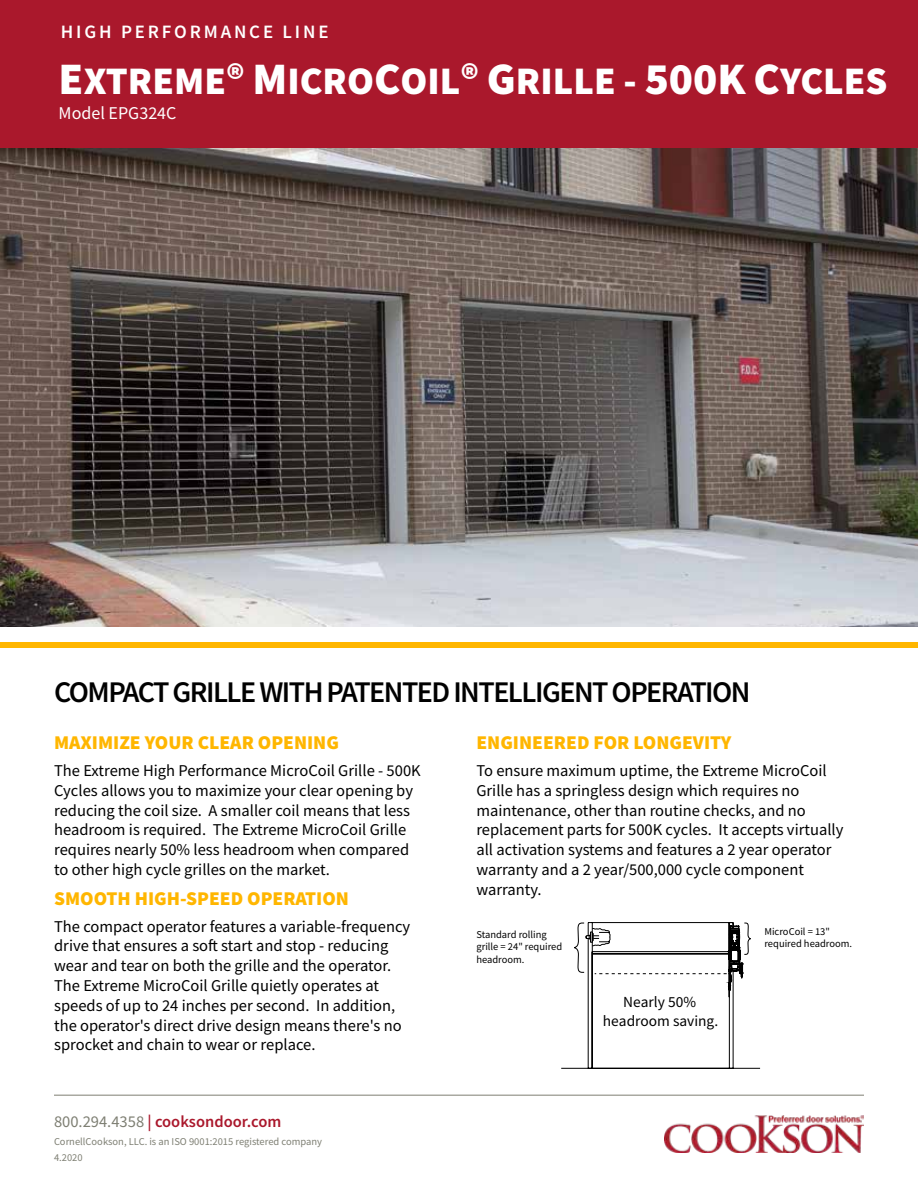
<style>
.page{position:relative;width:918px;height:1188px;background:#fff}
.page>*{position:absolute;margin:0;border:0;box-sizing:border-box;transform-origin:0 0}
.t1{font:900 39px "Source Sans Pro";color:#fff}
.t2{font:600 30px "Source Sans Pro";letter-spacing:-.05em;color:#000}
.t3{font:900 19.5px "Source Sans Pro";color:#ffb600}
.t4{font:600 18.9px "Source Sans Pro";letter-spacing:.15em;color:#fff}
.t5{font:18px "Source Sans Pro";color:#fff}
.t6{font:16.5px/19.8px "Source Sans Pro";color:#000}
.t7{font:600 16.5px "Source Sans Pro";color:#aa182c}
.t8{font:15.45px/18.5px "Source Sans Pro";color:#000;text-align:center}
.t9{font:10.5px/12.6px "Source Sans Pro";color:#000}
.t10{font:10.5px "Source Sans Pro";color:#7e7f73}
.s1{font-size:45px}
.s2{font-weight:400;color:#7e7f73}
</style>
<div class="page">
<hr style="left:54px;top:1095px;width:810px;height:1px;background:#7e7f73">
<div style="left:0;top:0;width:918px;height:148px;background:#aa182c"></div>
<div style="left:0;top:643px;width:918px;height:5px;background:#ffb600"></div>
<img style="left:664px;top:1115px;width:199px;height:38px">
<img style="left:0;top:148px;width:918px;height:478px">
<svg style="left:561px;top:922px;width:200px;height:147px"></svg>
<p class="t4" style="left:61px;top:20px;width:269px">HIGH PERFORMANCE LINE</p>
<h1 class="t1" style="left:59px;top:54px;width:830px"><span class="s1">E</span>XTREME® <span class="s1">M</span>ICRO<span class="s1">C</span>OIL® <span class="s1">G</span>RILLE - <span class="s1">500K C</span>YCLES</h1>
<p class="t5" style="left:59px;top:102px;width:119px">Model EPG324C</p>
<h2 class="t2" style="left:54px;top:673px;width:698px">COMPACT GRILLE WITH PATENTED INTELLIGENT OPERATION</h2>
<p class="t3" style="left:54px;top:729px;width:286px">MAXIMIZE YOUR CLEAR OPENING</p>
<p class="t6" style="left:54px;top:761px;width:368px">The Extreme High Performance MicroCoil Grille - 500K Cycles allows you to maximize your clear opening by reducing the coil size. A smaller coil means that less headroom is required. The Extreme MicroCoil Grille requires nearly 50% less headroom when compared to other high cycle grilles on the market.</p>
<p class="t3" style="left:54px;top:885px;width:296px">SMOOTH HIGH-SPEED OPERATION</p>
<p class="t6" style="left:54px;top:916px;width:358px">The compact operator features a variable-frequency drive that ensures a soft start and stop - reducing wear and tear on both the grille and the operator.<br>The Extreme MicroCoil Grille quietly operates at speeds of up to 24 inches per second. In addition, the operator's direct drive design means there's no sprocket and chain to wear or replace.</p>
<p class="t7" style="left:54px;top:1111px;width:229px"><span class="s2">800.294.4358</span> | cooksondoor.com</p>
<p class="t10" style="left:54px;top:1135px;width:270px">CornellCookson, LLC. is an ISO 9001:2015 registered company</p>
<p class="t10" style="left:54px;top:1151px;width:30px">4.2020</p>
<p class="t3" style="left:476px;top:729px;width:257px">ENGINEERED FOR LONGEVITY</p>
<p class="t6" style="left:476px;top:761px;width:369px">To ensure maximum uptime, the Extreme MicroCoil Grille has a springless design which requires no maintenance, other than routine checks, and no replacement parts for 500K cycles. It accepts virtually all activation systems and features a 2 year operator warranty and a 2 year/500,000 cycle component warranty.</p>
<p class="t9" style="left:476px;top:928px;width:87px">Standard rolling grille = 24" required headroom.</p>
<p class="t9" style="left:764px;top:925px;width:89px">MicroCoil = 13" required headroom.</p>
<p class="t8" style="left:603px;top:993px;width:117px">Nearly 50% headroom saving.</p>
</div>
